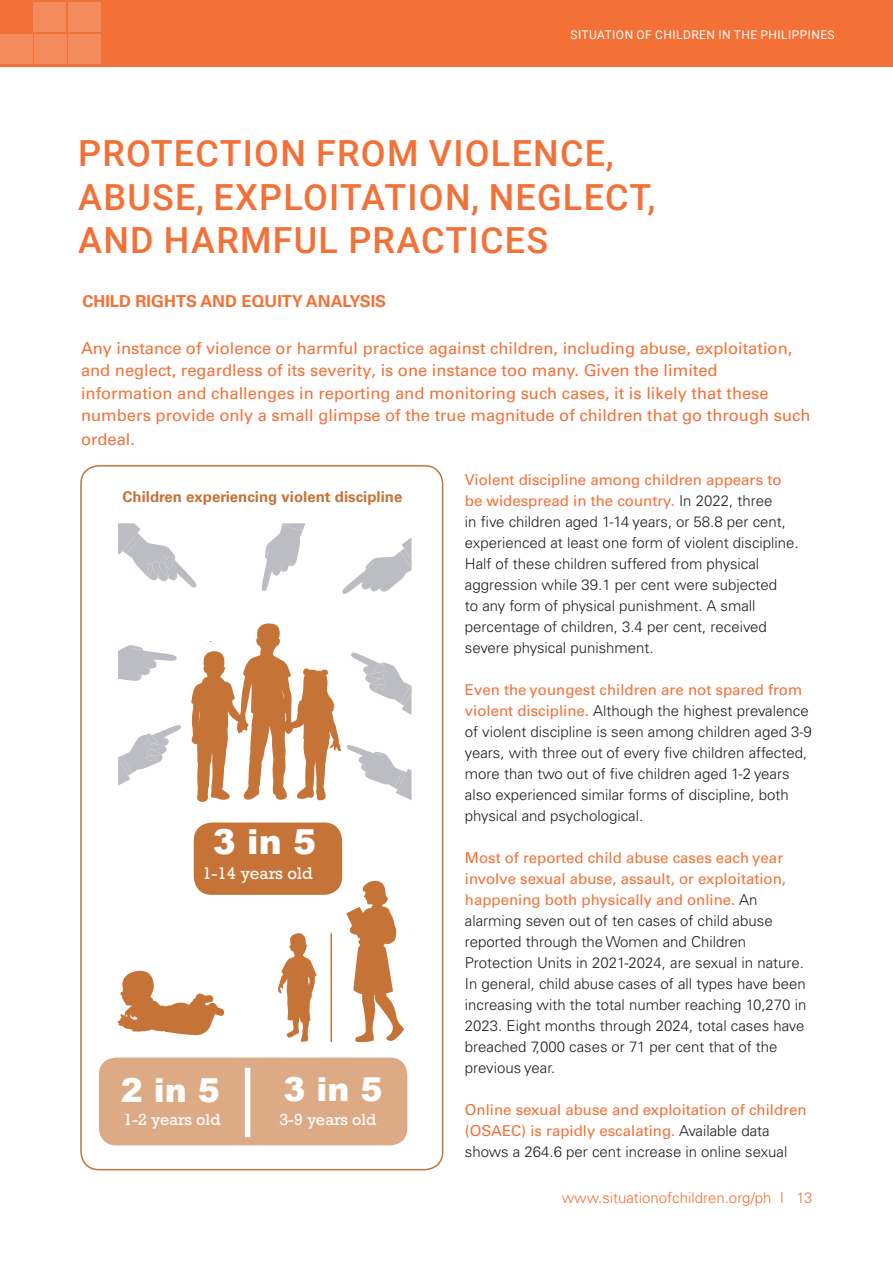
<style>
.page{position:relative;width:893px;height:1263px;background:#fff}
.page>*{position:absolute;margin:0;border:0;box-sizing:border-box;transform-origin:0 0}
.t1{font:500 36px/43.2px "Roboto";letter-spacing:.035em;color:#f37137}
.t2{font:900 34.35px "Arial";color:#fff}
.t3{font:900 33px "Arial";color:#fff}
.t4{font:16.5px/22.5px "Univers LT Pro 55 Roman";color:#f37138}
.t5{font:700 16.5px "Univers LT Pro 65";color:#f37137}
.t6{font:15.75px "Rockwell";color:#fff}
.t7{font:15.15px "Rockwell";color:#fff}
.t8{font:300 15px/21px "Univers LT Pro 45";color:#231f20}
.t9{font:15px/21px "Univers LT Pro 55 Roman";color:#f37138}
.t10{font:700 15px "Univers LT Pro 65";color:#c57336}
.t11{font:300 15px "Univers LT Pro 45";color:#f37137}
.t12{font:12px "Roboto";letter-spacing:.035em;color:#fff}
.s1{font-family:"Univers LT Pro 45";font-weight:300;color:#231f20}
.s2{font-family:"Univers LT Pro 55 Roman";font-weight:400;color:#f37138}
</style>
<div class="page">
<div style="left:0;top:0;width:893px;height:67px;background:#f37137"></div>
<div style="left:68px;top:34px;width:33px;height:30px;background:#f48b5d"></div>
<div style="left:34px;top:34px;width:33px;height:30px;background:#f48b5d"></div>
<div style="left:0;top:34px;width:33px;height:30px;background:#f48b5d"></div>
<div style="left:68px;top:2px;width:32px;height:30px;background:#f48b5d"></div>
<div style="left:34px;top:2px;width:32px;height:30px;background:#f48b5d"></div>
<div style="left:194px;top:822px;width:148px;height:73px;background:#c57336;border-radius:18px"></div>
<svg style="left:118px;top:523px;width:79px;height:64px"></svg>
<svg style="left:118px;top:725px;width:63px;height:61px"></svg>
<svg style="left:342px;top:537px;width:70px;height:57px"></svg>
<svg style="left:261px;top:523px;width:44px;height:68px"></svg>
<svg style="left:118px;top:645px;width:59px;height:36px"></svg>
<div style="left:99px;top:1057px;width:308px;height:88px;background:#dcab86;border-radius:17px"></div>
<div style="left:245px;top:1068px;width:5px;height:69px;background:#fff"></div>
<svg style="left:278px;top:933px;width:39px;height:109px"></svg>
<svg style="left:117px;top:970px;width:108px;height:65px"></svg>
<svg style="left:346px;top:880px;width:58px;height:162px"></svg>
<svg style="left:191px;top:623px;width:221px;height:179px"></svg>
<hr style="left:330px;top:933px;width:2px;height:109px;background:#c57336">
<div style="left:80px;top:465px;width:363px;height:705px;border:2px solid #c57336;border-radius:18px"></div>
<p class="t12" style="left:570px;top:26px;width:266px">SITUATION OF CHILDREN IN THE PHILIPPINES</p>
<p class="t12" style="left:796px;top:26px;width:40px">LEARN</p>
<h1 class="t1" style="left:78px;top:131px;width:579px">PROTECTION FROM VIOLENCE,<br>ABUSE, EXPLOITATION, NEGLECT,<br>AND HARMFUL PRACTICES</h1>
<p class="t5" style="left:82px;top:292px;width:305px">CHILD RIGHTS AND EQUITY ANALYSIS</p>
<p class="t4" style="left:81px;top:336px;width:731px">Any instance of violence or harmful practice against children, including abuse, exploitation, and neglect, regardless of its severity, is one instance too many. Given the limited information and challenges in reporting and monitoring such cases, it is likely that these numbers provide only a small glimpse of the true magnitude of children that go through such</p>
<p class="t4" style="left:81px;top:428px;width:56px">ordeal.</p>
<p class="t9" style="left:465px;top:469px;width:318px">Violent discipline among children appears to be widespread in the country. <span class="s1">In 2022, three</span></p>
<p class="t8" style="left:465px;top:511px;width:335px">in five children aged 1-14 years, or 58.8 per cent, experienced at least one form of violent discipline.<br>Half of these children suffered from physical aggression while 39.1 per cent were subjected<br>to any form of physical punishment. A small percentage of children, 3.4 per cent, received severe physical punishment.</p>
<p class="t9" style="left:465px;top:679px;width:339px">Even the youngest children are not spared from</p>
<p class="t8" style="left:465px;top:700px;width:349px"><span class="s2">violent discipline.</span> Although the highest prevalence of violent discipline is seen among children aged 3-9 years, with three out of every five children affected, more than two out of five children aged 1-2 years also experienced similar forms of discipline, both physical and psychological.</p>
<p class="t9" style="left:465px;top:847px;width:323px">Most of reported child abuse cases each year involve sexual abuse, assault, or exploitation, happening both physically and online. <span class="s1">An</span></p>
<p class="t8" style="left:465px;top:910px;width:343px">alarming seven out of ten cases of child abuse reported through the Women and Children Protection Units in 2021-2024, are sexual in nature.<br>In general, child abuse cases of all types have been increasing with the total number reaching 10,270 in 2023. Eight months through 2024, total cases have breached 7,000 cases or 71 per cent that of the previous year.</p>
<p class="t9" style="left:465px;top:1099px;width:343px">Online sexual abuse and exploitation of children (OSAEC) is rapidly escalating. <span class="s1">Available data</span></p>
<p class="t8" style="left:465px;top:1141px;width:324px">shows a 264.6 per cent increase in online sexual</p>
<p class="t10" style="left:122px;top:488px;width:281px">Children experiencing violent discipline</p>
<h2 class="t2" style="left:213px;top:817px;width:105px">3 in 5</h2>
<p class="t6" style="left:202px;top:864px;width:112px">1-14 years old</p>
<h3 class="t3" style="left:121px;top:1066px;width:100px">2 in 5</h3>
<h3 class="t3" style="left:283px;top:1065px;width:100px">3 in 5</h3>
<p class="t7" style="left:123px;top:1110px;width:99px">1-2 years old</p>
<p class="t7" style="left:279px;top:1110px;width:99px">3-9 years old</p>
<p class="t11" style="left:562px;top:1189px;width:252px">www.situationofchildren.org/ph I 13</p>
</div>
